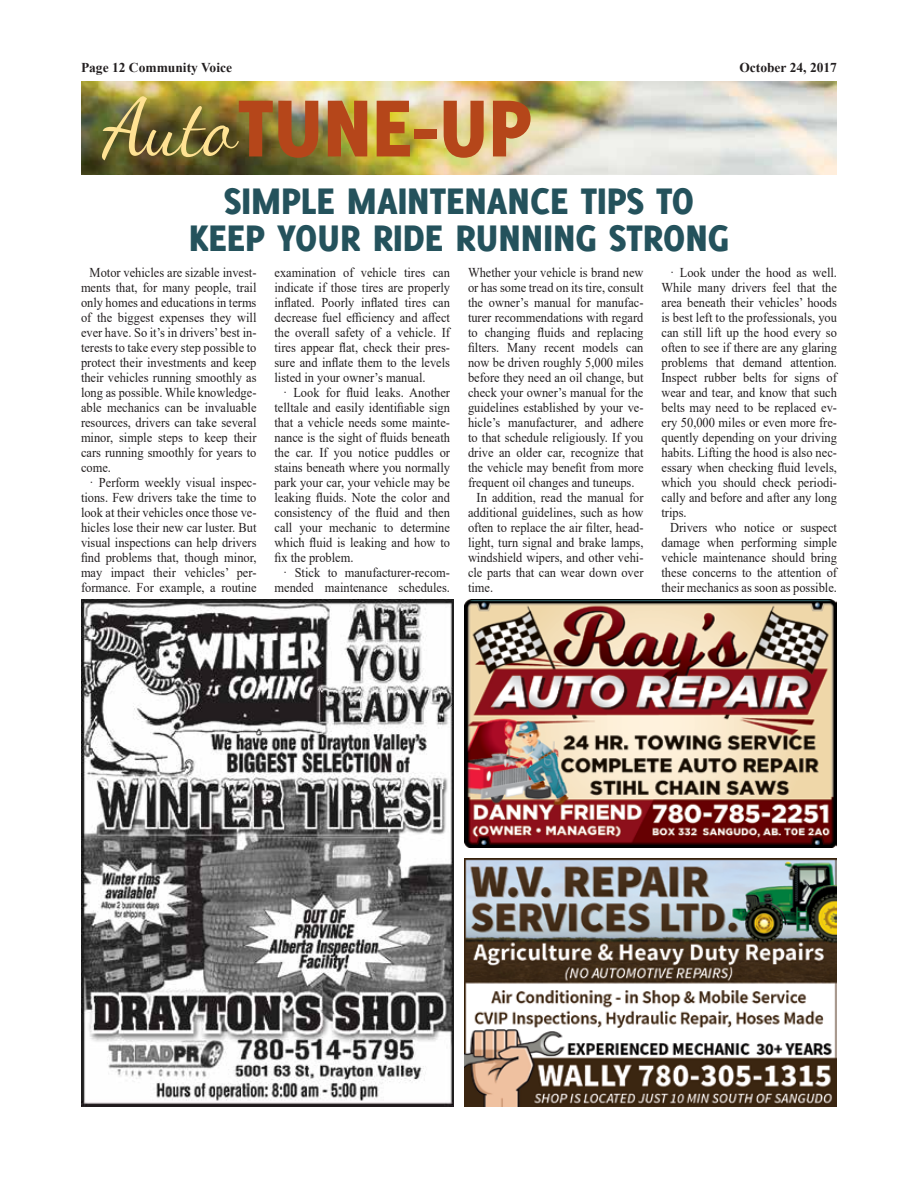
<style>
.page{position:relative;width:918px;height:1188px;background:#fff}
.page>*{position:absolute;margin:0;border:0;box-sizing:border-box;transform-origin:0 0}
.t1{font:800 88.5px "Delicious";color:#b5461a}
.t2{font:800 40.5px/37.5px "Delicious";color:#24525c;text-align:center}
.t3{font:13.5px/15px "Times New Roman";color:#231f20;text-align:justify;scale:.92 1}
.t4{font:700 13.5px "Times New Roman";color:#231f20}
.s1{font-family:"Dancing Script OT";font-weight:400;font-size:79.5px;color:#ffe293}
</style>
<div class="page">
<img style="left:81px;top:81px;width:756px;height:93px">
<img style="left:81px;top:599px;width:373px;height:508px">
<img style="left:465px;top:599px;width:372px;height:249px">
<img style="left:464px;top:859px;width:373px;height:248px">
<p class="t4" style="left:81px;top:58px;width:153px">Page 12 Community Voice</p>
<p class="t4" style="left:739px;top:58px;width:99px">October 24, 2017</p>
<h1 class="t1" style="left:102px;top:76px;width:431px"><span class="s1">Auto</span>TUNE-UP</h1>
<h2 class="t2" style="left:189px;top:181px;width:542px">SIMPLE MAINTENANCE TIPS TO<br>KEEP YOUR RIDE RUNNING STRONG</h2>
<p class="t3" style="left:81px;top:264px;width:192px;text-indent:9px">Motor vehicles are sizable invest&shy;ments that, for many people, trail only homes and educations in terms of the biggest expenses they will ever have. So it’s in drivers’ best in&shy;terests to take every step possible to protect their investments and keep their vehicles running smoothly as long as possible. While knowledge&shy;able mechanics can be invaluable resources, drivers can take several minor, simple steps to keep their cars running smoothly for years to come.</p>
<p class="t3" style="left:81px;top:474px;width:192px;text-indent:9px">· Perform weekly visual inspec&shy;tions. Few drivers take the time to look at their vehicles once those ve&shy;hicles lose their new car luster. But visual inspections can help drivers find problems that, though minor, may impact their vehicles’ per&shy;formance. For example, a routine</p>
<p class="t3" style="left:661px;top:264px;width:192px;text-indent:9px">· Look under the hood as well.<br>While many drivers feel that the area beneath their vehicles’ hoods is best left to the professionals, you can still lift up the hood every so often to see if there are any glaring problems that demand attention.<br>Inspect rubber belts for signs of wear and tear, and know that such belts may need to be replaced ev&shy;ery 50,000 miles or even more fre&shy;quently depending on your driving habits. Lifting the hood is also nec&shy;essary when checking fluid levels, which you should check periodi&shy;cally and before and after any long trips.</p>
<p class="t3" style="left:662px;top:519px;width:192px;text-indent:9px">Drivers who notice or suspect damage when performing simple vehicle maintenance should bring these concerns to the attention of their mechanics as soon as possible.</p>
<p class="t3" style="left:274px;top:264px;width:192px">examination of vehicle tires can indicate if those tires are properly inflated. Poorly inflated tires can decrease fuel efficiency and affect the overall safety of a vehicle. If tires appear flat, check their pres&shy;sure and inflate them to the levels listed in your owner’s manual.</p>
<p class="t3" style="left:274px;top:384px;width:192px;text-indent:9px">· Look for fluid leaks. Another telltale and easily identifiable sign that a vehicle needs some mainte&shy;nance is the sight of fluids beneath the car. If you notice puddles or stains beneath where you normally park your car, your vehicle may be leaking fluids. Note the color and consistency of the fluid and then call your mechanic to determine which fluid is leaking and how to fix the problem.</p>
<p class="t3" style="left:274px;top:564px;width:192px;text-align:right">· Stick to manufacturer-recom&shy;mended maintenance schedules.</p>
<p class="t3" style="left:468px;top:264px;width:192px">Whether your vehicle is brand new</p>
<p class="t3" style="left:468px;top:279px;width:192px">or has some tread on its tire, consult</p>
<p class="t3" style="left:468px;top:294px;width:192px">the owner’s manual for manufac-</p>
<p class="t3" style="left:468px;top:309px;width:192px">turer recommendations with regard</p>
<p class="t3" style="left:468px;top:324px;width:192px">to changing fluids and replacing</p>
<p class="t3" style="left:468px;top:339px;width:192px">filters. Many recent models can</p>
<p class="t3" style="left:468px;top:354px;width:192px">now be driven roughly 5,000 miles</p>
<p class="t3" style="left:468px;top:369px;width:192px">before they need an oil change, but</p>
<p class="t3" style="left:468px;top:384px;width:192px">check your owner’s manual for the</p>
<p class="t3" style="left:468px;top:399px;width:192px">guidelines established by your ve-</p>
<p class="t3" style="left:468px;top:414px;width:192px">hicle’s manufacturer, and adhere</p>
<p class="t3" style="left:468px;top:429px;width:192px">to that schedule religiously. If you</p>
<p class="t3" style="left:468px;top:444px;width:192px">drive an older car, recognize that</p>
<p class="t3" style="left:468px;top:459px;width:192px">the vehicle may benefit from more</p>
<p class="t3" style="left:468px;top:474px;width:183px">frequent oil changes and tuneups.</p>
<p class="t3" style="left:477px;top:489px;width:183px">In addition, read the manual for</p>
<p class="t3" style="left:468px;top:504px;width:192px">additional guidelines, such as how</p>
<p class="t3" style="left:468px;top:519px;width:192px">often to replace the air filter, head-</p>
<p class="t3" style="left:468px;top:534px;width:192px">light, turn signal and brake lamps,</p>
<p class="t3" style="left:468px;top:549px;width:192px">windshield wipers, and other vehi-</p>
<p class="t3" style="left:468px;top:564px;width:192px">cle parts that can wear down over</p>
<p class="t3" style="left:468px;top:579px;width:29px">time.</p>
</div>
